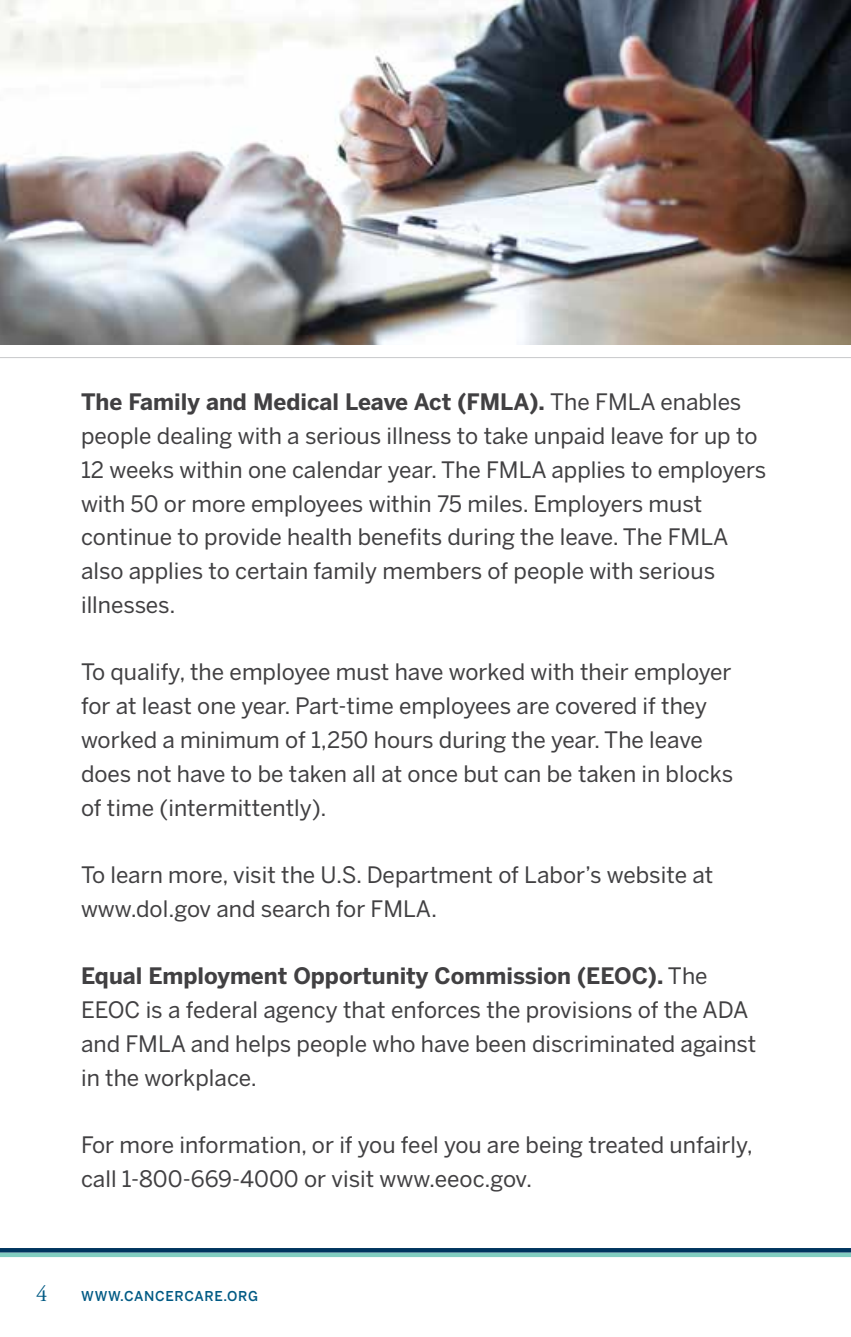
<style>
.page{position:relative;width:851px;height:1337px;background:#fff}
.page>*{position:absolute;margin:0;border:0;box-sizing:border-box;transform-origin:0 0}
.t1{font:22.5px/33.8px "Benton Sans";color:#414042}
.t2{font:22.5px "Adobe Garamond Pro";color:#005a84}
.t3{font:500 13.5px "Benton Sans";letter-spacing:.05em;color:#005a84}
.s1{font-weight:700}
</style>
<div class="page">
<div style="left:0;top:1252px;width:850px;height:5px;background:#82cec1"></div>
<hr style="left:0;top:1248px;width:850px;height:4px;background:#00355f">
<img style="left:0;top:0;width:850px;height:345px">
<hr style="left:0;top:357px;width:850px;height:1px;background:#c7c8ca">
<p class="t1" style="left:81px;top:385px;width:687px"><span class="s1">The Family and Medical Leave Act (FMLA).</span> The FMLA enables people dealing with a serious illness to take unpaid leave for up to 12 weeks within one calendar year. The FMLA applies to employers with 50 or more employees within 75 miles. Employers must continue to provide health benefits during the leave. The FMLA also applies to certain family members of people with serious illnesses.</p>
<p class="t1" style="left:81px;top:655px;width:653px">To qualify, the employee must have worked with their employer for at least one year. Part-time employees are covered if they worked a minimum of 1,250 hours during the year. The leave does not have to be taken all at once but can be taken in blocks of time (intermittently).</p>
<p class="t1" style="left:81px;top:857px;width:633px">To learn more, visit the U.S. Department of Labor’s website at www.dol.gov and search for FMLA.</p>
<p class="t1" style="left:81px;top:959px;width:676px"><span class="s1">Equal Employment Opportunity Commission (EEOC).</span> The EEOC is a federal agency that enforces the provisions of the ADA and FMLA and helps people who have been discriminated against in the workplace.</p>
<p class="t1" style="left:81px;top:1127px;width:673px">For more information, or if you feel you are being treated unfairly, call 1-800-669-4000 or visit www.eeoc.gov.</p>
<p class="t2" style="left:36px;top:1280px;width:13px">4</p>
<p class="t3" style="left:81px;top:1287px;width:178px">WWW.CANCERCARE.ORG</p>
</div>
